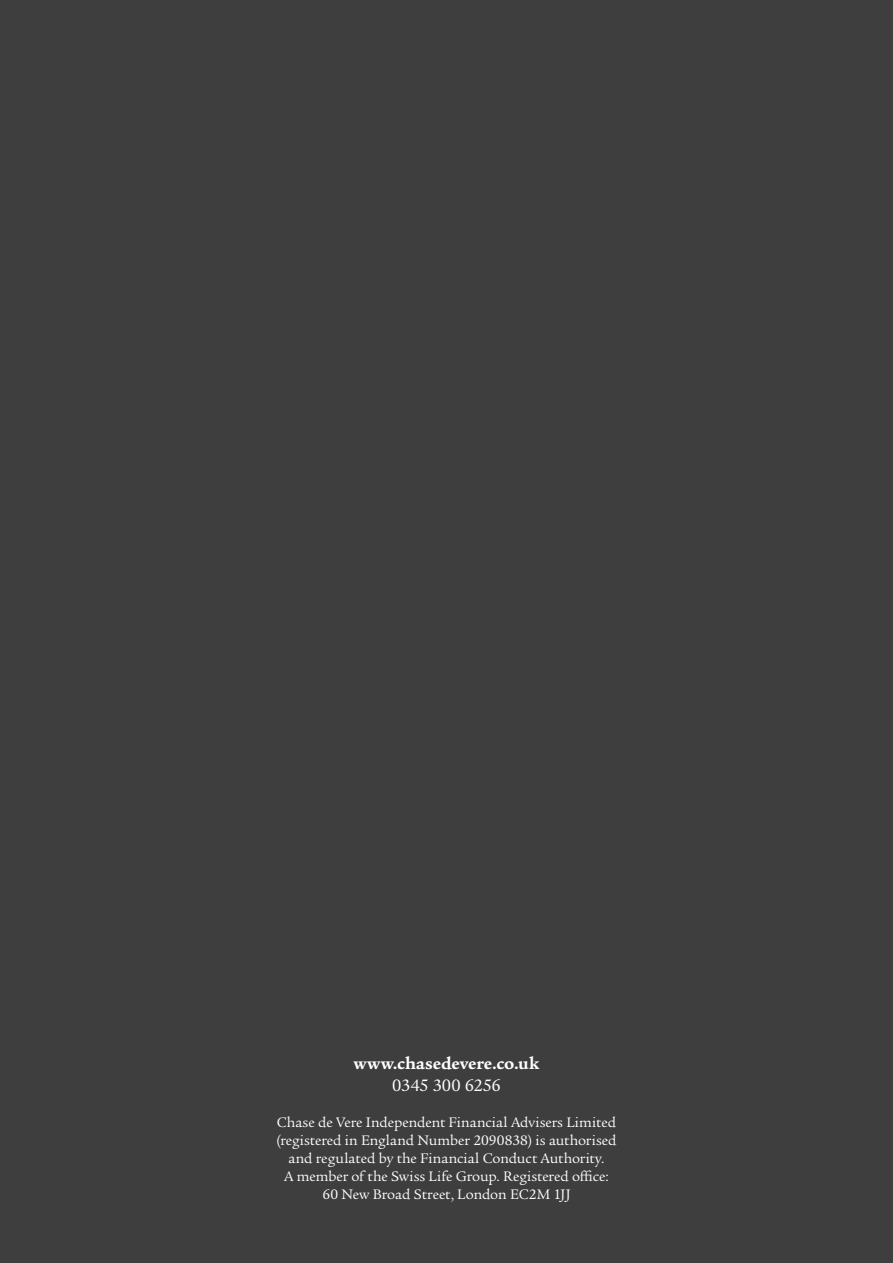
<style>
.page{position:relative;width:893px;height:1263px;background:#3e3e3f}
.page>*{position:absolute;margin:0;border:0;box-sizing:border-box;transform-origin:0 0}
.Body_copy_B_heading{font:700 18px "Legacy Serif ITC Std";letter-spacing:-.005em;color:#fff}
.Body_copy_B_heading-2{font:18px "Legacy Serif ITC Std";letter-spacing:-.01em;color:#fff}
.Body_copy_B_heading-3{font:15px/18px "Legacy Serif ITC Std";color:#fff;text-align:center}
</style>
<div class="page">
<p class="Body_copy_B_heading" style="left:353px;top:1052px;width:188px">www.chasedevere.co.uk</p>
<p class="Body_copy_B_heading-2" style="left:392px;top:1075px;width:110px">0345 300 6256</p>
<p class="Body_copy_B_heading-3" style="left:276px;top:1114px;width:342px">Chase de Vere Independent Financial Advisers Limited (registered in England Number 2090838) is authorised and regulated by the Financial Conduct Authority.<br>A member of the Swiss Life Group. Registered office:<br>60 New Broad Street, London EC2M 1JJ</p>
</div>
